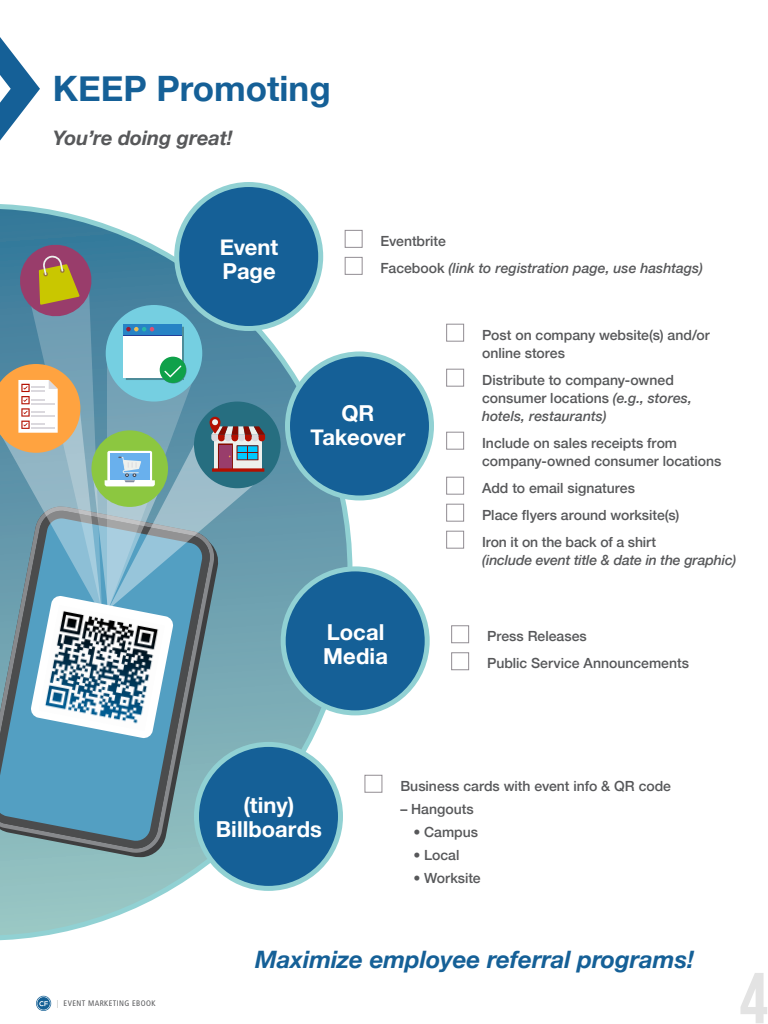
<style>
.page{position:relative;width:768px;height:1024px;background:#fff}
.page>*{position:absolute;margin:0;border:0;box-sizing:border-box;transform-origin:0 0}
.Page_Number{font:72px "Bebas Neue";color:#e3e3e3}
.Bold_Header_White{font:700 35px "Helvetica Neue";color:#156097}
.Body_Text{font:italic 700 24px "Helvetica Neue";color:#156097}
.t1{font:700 22px/24px "Helvetica Neue";color:#fff;text-align:center}
.Body_Text-2{font:italic 700 20px "Helvetica Neue";letter-spacing:-.005em;color:#57585a}
.Body_Text-3{font:500 14px/18px "Helvetica Neue";color:#57585a}
.Body_Text-4{font:italic 500 14px/18px "Helvetica Neue";letter-spacing:-.005em;color:#57585a}
.Small_Header_Subhead{font:condensed 8px "Frutiger LT Std";letter-spacing:.05em;color:#57585a}
.s1{font-style:normal}
.s2{font-style:italic}
.s3{font-weight:300;color:#a4a5a4}
</style>
<div class="page">
<svg style="left:0;top:204px;width:352px;height:737px"></svg>
<svg style="left:36px;top:996px;width:15px;height:15px"></svg>
<svg style="left:0;top:37px;width:40px;height:104px"></svg>
<div style="left:288px;top:354px;width:144px;height:144px;background:#156097;border-radius:50%"></div>
<div style="left:285px;top:351px;width:149px;height:149px;border:5px solid #91d1d3;border-radius:50%"></div>
<div style="left:177px;top:185px;width:144px;height:144px;background:#156097;border-radius:50%"></div>
<div style="left:174px;top:182px;width:149px;height:149px;border:5px solid #91d1d3;border-radius:50%"></div>
<div style="left:345px;top:230px;width:18px;height:18px;border:1px solid #928d93"></div>
<div style="left:345px;top:257px;width:18px;height:18px;border:1px solid #928d93"></div>
<div style="left:446px;top:324px;width:18px;height:18px;border:1px solid #928d93"></div>
<div style="left:446px;top:369px;width:18px;height:18px;border:1px solid #928d93"></div>
<div style="left:446px;top:432px;width:18px;height:18px;border:1px solid #928d93"></div>
<div style="left:446px;top:477px;width:18px;height:18px;border:1px solid #928d93"></div>
<div style="left:446px;top:504px;width:18px;height:18px;border:1px solid #928d93"></div>
<div style="left:446px;top:531px;width:18px;height:18px;border:1px solid #928d93"></div>
<div style="left:194px;top:402px;width:87px;height:86px;background:#266e80;border-radius:50%"></div>
<svg style="left:0;top:241px;width:265px;height:498px"></svg>
<div style="left:283px;top:569px;width:144px;height:144px;background:#156097;border-radius:50%"></div>
<div style="left:281px;top:566px;width:149px;height:149px;border:5px solid #91d1d3;border-radius:50%"></div>
<div style="left:451px;top:625px;width:18px;height:18px;border:1px solid #928d93"></div>
<div style="left:451px;top:652px;width:18px;height:18px;border:1px solid #928d93"></div>
<div style="left:196px;top:744px;width:144px;height:144px;background:#156097;border-radius:50%"></div>
<div style="left:194px;top:742px;width:149px;height:149px;border:5px solid #91d1d3;border-radius:50%"></div>
<div style="left:364px;top:775px;width:18px;height:18px;border:1px solid #928d93"></div>
<p class="Bold_Header_White" style="left:53px;top:61px;width:280px">KEEP Promoting</p>
<p class="Body_Text-2" style="left:53px;top:122px;width:182px">You’re doing great!</p>
<p class="t1" style="left:220px;top:236px;width:60px;text-align:left">Event<br>Page</p>
<p class="Body_Text-3" style="left:381px;top:231px;width:67px">Eventbrite</p>
<p class="Body_Text-4" style="left:381px;top:258px;width:324px"><span class="s1">Facebook</span> (link to registration page, use hashtags)</p>
<p class="t1" style="left:311px;top:402px;width:96px">QR<br>Takeover</p>
<p class="Body_Text-3" style="left:482px;top:325px;width:229px">Post on company website(s) and/or online stores</p>
<p class="Body_Text-3" style="left:482px;top:370px;width:211px">Distribute to company-owned consumer locations <span class="s2">(e.g., stores, hotels, restaurants)</span></p>
<p class="Body_Text-3" style="left:482px;top:433px;width:241px">Include on sales receipts from company-owned consumer locations</p>
<p class="Body_Text-3" style="left:482px;top:478px;width:154px">Add to email signatures</p>
<p class="Body_Text-3" style="left:482px;top:505px;width:199px">Place flyers around worksite(s)</p>
<p class="Body_Text-4" style="left:482px;top:532px;width:256px"><span class="s1">Iron it on the back of a shirt<br></span>(include event title &amp; date in the graphic)</p>
<p class="t1" style="left:323px;top:621px;width:66px;text-align:left">Local<br>Media</p>
<p class="Body_Text-3" style="left:487px;top:626px;width:101px">Press Releases</p>
<p class="Body_Text-3" style="left:487px;top:653px;width:203px">Public Service Announcements</p>
<p class="Small_Header_Subhead" style="left:57px;top:999px;width:100px"><span class="s3">|</span> EVENT MARKETING EBOOK</p>
<p class="t1" style="left:216px;top:794px;width:108px">(tiny)<br>Billboards</p>
<p class="Body_Text-3" style="left:400px;top:776px;width:272px">Business cards with event info &amp; QR code</p>
<p class="Body_Text-3" style="left:400px;top:799px;width:75px">– Hangouts</p>
<p class="Body_Text-3" style="left:413px;top:822px;width:66px">• Campus</p>
<p class="Body_Text-3" style="left:413px;top:845px;width:48px">• Local</p>
<p class="Body_Text-3" style="left:413px;top:868px;width:69px">• Worksite</p>
<p class="Body_Text" style="left:255px;top:941px;width:441px">Maximize employee referral programs!</p>
<p class="Page_Number" style="left:739px;top:959px;width:30px">4</p>
</div>
